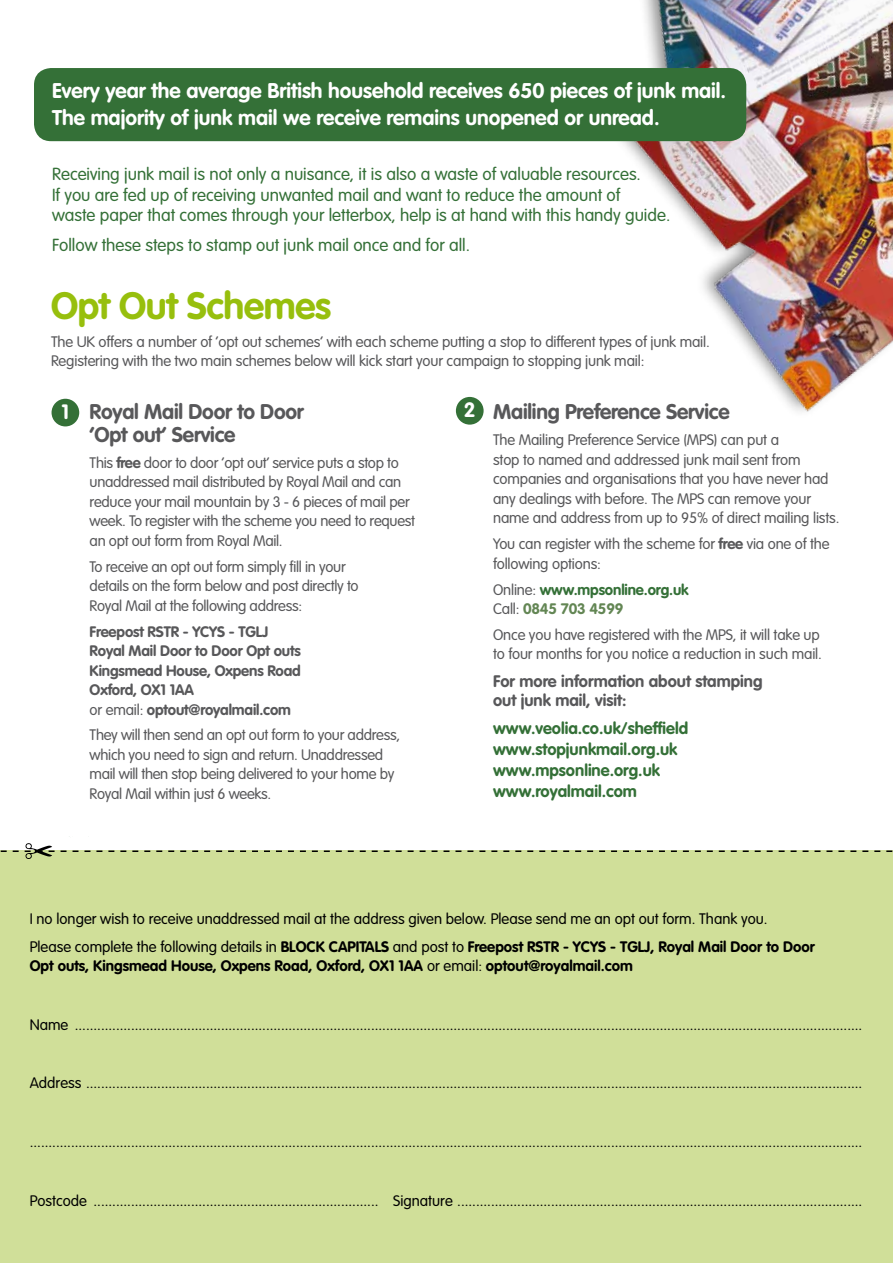
<style>
.page{position:relative;width:893px;height:1263px;background:#fff}
.page>*{position:absolute;margin:0;border:0;box-sizing:border-box;transform-origin:0 0}
.t1{font:700 37.5px "VAG Rounded";letter-spacing:-.01em;color:#97bf0d}
.t2{font:700 21px/27px "VAG Rounded";color:#fff}
.t3{font:700 21px/22.5px "VAG Rounded";letter-spacing:-.01em;color:#58585a}
.t4{font:700 20.55px "VAG Rounded";color:#fff}
.t5{font:300 17.25px/20.7px "VAG Rounded";color:#347037}
.t6{font:700 16.5px/21px "VAG Rounded";color:#347037}
.t7{font:700 16.5px/19.5px "VAG Rounded";color:#58585a}
.t8{font:300 15px/28px "VAG Rounded";color:#000}
.t9{font:300 15px/19.5px "VAG Rounded";letter-spacing:-.01em;color:#58585a}
.t10{font:700 15px/19.5px "VAG Rounded";letter-spacing:-.01em;color:#58585a}
.t11{font:700 15px "VAG Rounded";color:#000}
.t12{font:700 15px/19.5px "VAG Rounded";letter-spacing:-.01em;color:#347037}
.s1{font-weight:700}
.s2{font-weight:300}
.s3{font-weight:300;color:#58585a}
.s4{color:#638654}
</style>
<div class="page">
<img style="left:581px;top:0;width:312px;height:412px">
<div style="left:0;top:850px;width:893px;height:413px;background:#d0df99"></div>
<div style="left:34px;top:68px;width:712px;height:73px;background:#347037;border-radius:17px"></div>
<div style="left:52px;top:399px;width:27px;height:27px;background:#347037;border-radius:50%"></div>
<svg style="left:0;top:836px;width:893px;height:23px"></svg>
<div style="left:456px;top:397px;width:28px;height:28px;background:#347037;border-radius:50%"></div>
<h2 class="t2" style="left:52px;top:77px;width:676px">Every year the average British household receives 650 pieces of junk mail.<br>The majority of junk mail we receive remains unopened or unread.</h2>
<p class="t5" style="left:52px;top:164px;width:620px">Receiving junk mail is not only a nuisance, it is also a waste of valuable resources.<br>If you are fed up of receiving unwanted mail and want to reduce the amount of<br>waste paper that comes through your letterbox, help is at hand with this handy guide.</p>
<p class="t5" style="left:52px;top:234px;width:419px">Follow these steps to stamp out junk mail once and for all.</p>
<h1 class="t1" style="left:51px;top:283px;width:282px">Opt Out Schemes</h1>
<p class="t9" style="left:51px;top:331px;width:660px">The UK offers a number of ‘opt out schemes’ with each scheme putting a stop to different types of junk mail.<br>Registering with the two main schemes below will kick start your campaign to stopping junk mail:</p>
<h3 class="t4" style="left:62px;top:400px;width:9px">1</h3>
<h3 class="t4" style="left:464px;top:398px;width:13px">2</h3>
<h2 class="t3" style="left:90px;top:400px;width:216px">Royal Mail Door to Door ‘Opt out’ Service</h2>
<p class="t9" style="left:90px;top:453px;width:327px">This <span class="s1">free</span> door to door ‘opt out’ service puts a stop to unaddressed mail distributed by Royal Mail and can reduce your mail mountain by 3 - 6 pieces of mail per week. To register with the scheme you need to request an opt out form from Royal Mail.</p>
<p class="t9" style="left:90px;top:557px;width:271px">To receive an opt out form simply fill in your details on the form below and post directly to<br>Royal Mail at the following address:</p>
<p class="t10" style="left:90px;top:621px;width:213px">Freepost RSTR - YCYS - TGLJ<br>Royal Mail Door to Door Opt outs<br>Kingsmead House, Oxpens Road<br>Oxford, OX1 1AA<br><span class="s2">or email:</span> optout@royalmail.com</p>
<p class="t9" style="left:90px;top:725px;width:312px">They will then send an opt out form to your address, which you need to sign and return. Unaddressed mail will then stop being delivered to your home by Royal Mail within just 6 weeks.</p>
<h2 class="t3" style="left:493px;top:400px;width:238px">Mailing Preference Service</h2>
<p class="t9" style="left:493px;top:430px;width:348px">The Mailing Preference Service (MPS) can put a<br>stop to named and addressed junk mail sent from companies and organisations that you have never had any dealings with before. The MPS can remove your name and address from up to 95% of direct mailing lists.</p>
<p class="t9" style="left:493px;top:534px;width:338px">You can register with the scheme for <span class="s1">free</span> via one of the following options:</p>
<p class="t12" style="left:493px;top:579px;width:197px"><span class="s3">Online:</span> www.mpsonline.org.uk<br><span class="s3">Call:</span> <span class="s4">0845 703 4599</span></p>
<p class="t9" style="left:493px;top:625px;width:330px">Once you have registered with the MPS, it will take up to four months for you notice a reduction in such mail.</p>
<p class="t7" style="left:493px;top:671px;width:271px">For more information about stamping out junk mail, visit:</p>
<p class="t6" style="left:493px;top:717px;width:197px">www.veolia.co.uk/sheffield www.stopjunkmail.org.uk www.mpsonline.org.uk www.royalmail.com</p>
<p class="t8" style="left:30px;top:904px;width:786px">I no longer wish to receive unaddressed mail at the address given below. Please send me an opt out form. Thank you.<br>Please complete the following details in <span class="s1">BLOCK CAPITALS</span> and post to <span class="s1">Freepost RSTR - YCYS - TGLJ, Royal Mail Door to Door</span></p>
<p class="t11" style="left:30px;top:957px;width:604px">Opt outs, Kingsmead House, Oxpens Road, Oxford, OX1 1AA <span class="s2">or email:</span> optout@royalmail.com</p>
<p class="t8" style="left:30px;top:1011px;width:834px">Name ..................................................................................................................................................................................................................</p>
<p class="t8" style="left:30px;top:1069px;width:834px">Address ...............................................................................................................................................................................................................</p>
<p class="t8" style="left:30px;top:1128px;width:834px">..............................................................................................................................................................................................................................</p>
<p class="t8" style="left:30px;top:1186px;width:834px">Postcode ............................................................................ Signature ............................................................................................................</p>
</div>
